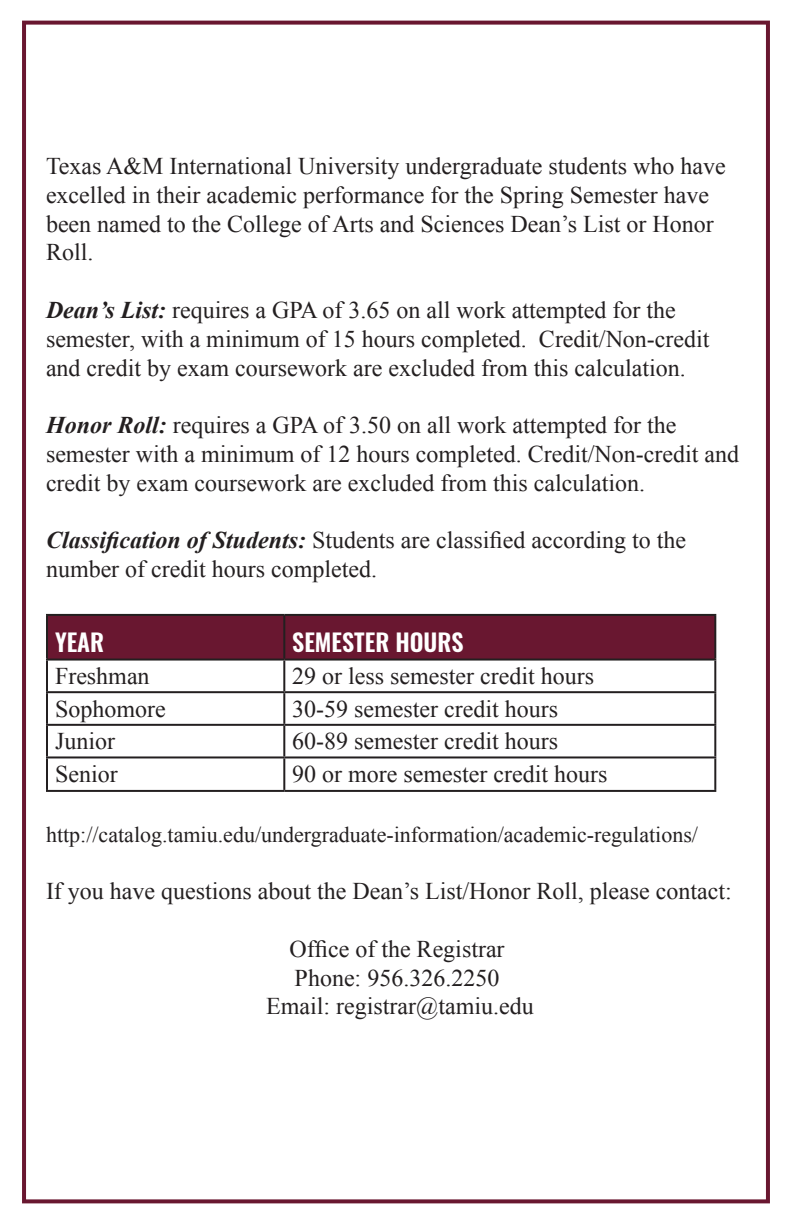
<style>
.page{position:relative;width:792px;height:1224px;background:#fff}
.page>*{position:absolute;margin:0;border:0;box-sizing:border-box;transform-origin:0 0}
.t1{font:24px/28.8px "Times New Roman";color:#231f20}
.t2{font:600 24px "Oswald";color:#fff}
.t3{font:22px "Times New Roman";color:#231f20}
.s1{font-weight:700;font-style:italic}
</style>
<div class="page">
<div style="left:22px;top:21px;width:748px;height:1182px;border:4px solid #691730"></div>
<div style="left:48px;top:616px;width:666px;height:43px;background:#691730"></div>
<hr style="left:46px;top:614px;width:238px;height:2px;background:#231f20">
<hr style="left:46px;top:616px;width:2px;height:43px;background:#231f20">
<hr style="left:284px;top:614px;width:432px;height:2px;background:#231f20">
<hr style="left:283px;top:616px;width:2px;height:43px;background:#231f20">
<hr style="left:714px;top:616px;width:2px;height:43px;background:#231f20">
<hr style="left:46px;top:659px;width:238px;height:2px;background:#231f20">
<hr style="left:46px;top:661px;width:2px;height:30px;background:#231f20">
<hr style="left:284px;top:659px;width:432px;height:2px;background:#231f20">
<hr style="left:283px;top:661px;width:2px;height:30px;background:#231f20">
<hr style="left:714px;top:661px;width:2px;height:30px;background:#231f20">
<hr style="left:46px;top:691px;width:238px;height:2px;background:#231f20">
<hr style="left:46px;top:693px;width:2px;height:31px;background:#231f20">
<hr style="left:284px;top:691px;width:432px;height:2px;background:#231f20">
<hr style="left:283px;top:693px;width:2px;height:31px;background:#231f20">
<hr style="left:714px;top:693px;width:2px;height:31px;background:#231f20">
<hr style="left:46px;top:724px;width:238px;height:2px;background:#231f20">
<hr style="left:46px;top:726px;width:2px;height:30px;background:#231f20">
<hr style="left:284px;top:724px;width:432px;height:2px;background:#231f20">
<hr style="left:283px;top:726px;width:2px;height:30px;background:#231f20">
<hr style="left:714px;top:726px;width:2px;height:30px;background:#231f20">
<hr style="left:46px;top:756px;width:238px;height:2px;background:#231f20">
<hr style="left:46px;top:758px;width:2px;height:32px;background:#231f20">
<hr style="left:284px;top:756px;width:432px;height:2px;background:#231f20">
<hr style="left:283px;top:758px;width:2px;height:32px;background:#231f20">
<hr style="left:714px;top:758px;width:2px;height:32px;background:#231f20">
<hr style="left:46px;top:790px;width:238px;height:2px;background:#231f20">
<hr style="left:284px;top:790px;width:432px;height:2px;background:#231f20">
<p class="t1" style="left:46px;top:151px;width:681px">Texas A&amp;M International University undergraduate students who have excelled in their academic performance for the Spring Semester have been named to the College of Arts and Sciences Dean’s List or Honor Roll.</p>
<p class="t1" style="left:46px;top:295px;width:665px"><span class="s1">Dean’s List:</span> requires a GPA of 3.65 on all work attempted for the semester, with a minimum of 15 hours completed. Credit/Non-credit and credit by exam coursework are excluded from this calculation.</p>
<p class="t1" style="left:46px;top:410px;width:695px"><span class="s1">Honor Roll:</span> requires a GPA of 3.50 on all work attempted for the semester with a minimum of 12 hours completed. Credit/Non-credit and credit by exam coursework are excluded from this calculation.</p>
<p class="t1" style="left:46px;top:526px;width:642px"><span class="s1">Classification of Students:</span> Students are classified according to the number of credit hours completed.</p>
<p class="t2" style="left:55px;top:629px;width:51px">YEAR</p>
<p class="t2" style="left:292px;top:629px;width:173px">SEMESTER HOURS</p>
<p class="t1" style="left:55px;top:661px;width:96px">Freshman</p>
<p class="t1" style="left:292px;top:661px;width:303px">29 or less semester credit hours</p>
<p class="t1" style="left:55px;top:694px;width:112px">Sophomore</p>
<p class="t1" style="left:292px;top:694px;width:267px">30-59 semester credit hours</p>
<p class="t1" style="left:55px;top:727px;width:61px">Junior</p>
<p class="t1" style="left:292px;top:727px;width:267px">60-89 semester credit hours</p>
<p class="t1" style="left:55px;top:759px;width:64px">Senior</p>
<p class="t1" style="left:292px;top:759px;width:317px">90 or more semester credit hours</p>
<p class="t3" style="left:46px;top:819px;width:654px">http://catalog.tamiu.edu/undergraduate-information/academic-regulations/</p>
<p class="t1" style="left:46px;top:876px;width:687px">If you have questions about the Dean’s List/Honor Roll, please contact:</p>
<p class="t1" style="left:289px;top:934px;width:217px">Office of the Registrar</p>
<p class="t1" style="left:295px;top:963px;width:206px">Phone: 956.326.2250</p>
<p class="t1" style="left:266px;top:992px;width:269px">Email: registrar@tamiu.edu</p>
</div>
